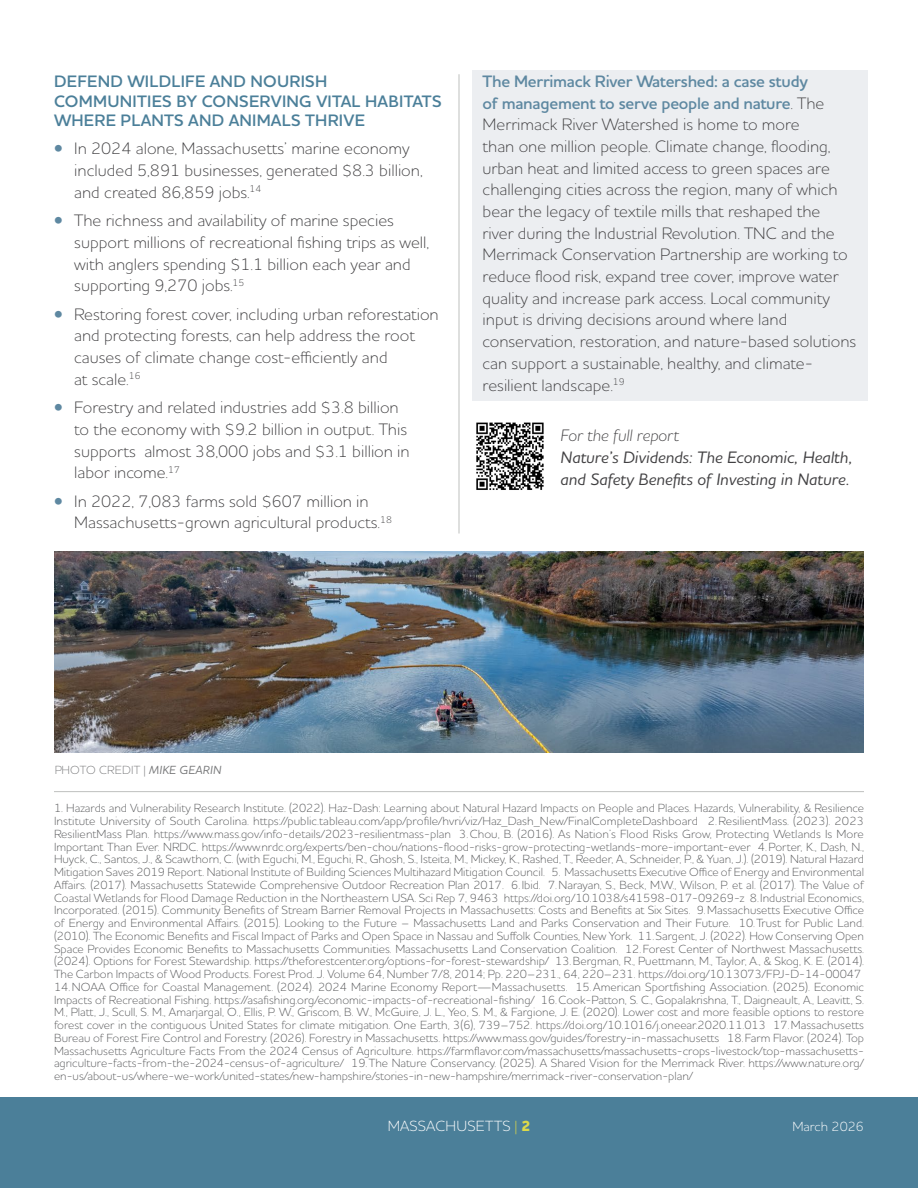
<style>
.page{position:relative;width:918px;height:1188px;background:#fff}
.page>*{position:absolute;margin:0;border:0;box-sizing:border-box;transform-origin:0 0}
.Body_-_Case_study{font:300 16.8px/21.8px "Houschka Pro";color:#414042}
.Report_reference_text{font:italic 500 16.8px/21.6px "Houschka Pro";color:#414042}
.t1{font:600 16.8px/19.5px "Houschka Pro";letter-spacing:.015em;color:#4b7f99}
.t2{font:300 15px "Houschka Pro";letter-spacing:.015em;color:#fff}
.t3{font:300 13.5px "Houschka Pro";color:#fff}
.Endnotes{font:300 12px/12.8px "Houschka Pro";color:#58595b}
.s1{font-weight:500;color:#5e88a1}
.s2{font-weight:600;color:#5e88a1}
.s3{font-weight:300}
.s4{font-weight:500;font-style:italic}
.s5{color:#dcd949}
.s6{font-weight:800;color:#dcd949}
</style>
<div class="page">
<div style="left:0;top:1097px;width:918px;height:91px;background:#4b7f99"></div>
<img style="left:54px;top:552px;width:810px;height:201px">
<hr style="left:54px;top:791px;width:810px;height:1px;background:#bfc0bf">
<div style="left:472px;top:70px;width:396px;height:331px;background:#eceef1"></div>
<img style="left:476px;top:422px;width:68px;height:68px">
<hr style="left:459px;top:74px;width:1px;height:460px;background:#bfc0bf">
<h2 class="t1" style="left:54px;top:72px;width:389px">DEFEND WILDLIFE AND NOURISH<br>COMMUNITIES BY CONSERVING VITAL HABITATS<br>WHERE PLANTS AND ANIMALS THRIVE</h2>
<p class="Body_-_Case_study" style="left:74px;top:138px;width:350px;text-indent:-20px"><span class="s1">•</span> In 2024 alone, Massachusetts’ marine economy included 5,891 businesses, generated $8.3 billion, and created 86,859 jobs.<sup>14</sup></p>
<p class="Body_-_Case_study" style="left:74px;top:209px;width:356px;text-indent:-20px"><span class="s1">•</span> The richness and availability of marine species support millions of recreational fishing trips as well, with anglers spending $1.1 billion each year and supporting 9,270 jobs.<sup>15</sup></p>
<p class="Body_-_Case_study" style="left:74px;top:303px;width:366px;text-indent:-20px"><span class="s1">•</span> Restoring forest cover, including urban reforestation and protecting forests, can help address the root causes of climate change cost-efficiently and<br>at scale.<sup>16</sup></p>
<p class="Body_-_Case_study" style="left:74px;top:396px;width:337px;text-indent:-20px"><span class="s1">•</span> Forestry and related industries add $3.8 billion to the economy with $9.2 billion in output. This supports almost 38,000 jobs and $3.1 billion in labor income.<sup>17</sup></p>
<p class="Body_-_Case_study" style="left:74px;top:490px;width:319px;text-indent:-20px"><span class="s1">•</span> In 2022, 7,083 farms sold $607 million in<br>Massachusetts-grown agricultural products.<sup>18</sup></p>
<p class="Body_-_Case_study" style="left:483px;top:70px;width:375px"><span class="s2">The Merrimack River Watershed: a case study<br>of management to serve people and nature</span>. The Merrimack River Watershed is home to more<br>than one million people. Climate change, flooding, urban heat and limited access to green spaces are challenging cities across the region, many of which bear the legacy of textile mills that reshaped the<br>river during the Industrial Revolution. TNC and the Merrimack Conservation Partnership are working to reduce flood risk, expand tree cover, improve water quality and increase park access. Local community input is driving decisions around where land conservation, restoration, and nature- based solutions can support a sustainable, healthy, and climate&shy;resilient landscape.<sup>19</sup></p>
<p class="Report_reference_text" style="left:561px;top:424px;width:293px"><span class="s3">For the full report<br></span>Nature’s Dividends: The Economic, Health, and Safety Benefits of Investing in Nature.</p>
<p class="Endnotes" style="left:54px;top:763px;width:169px">PHOTO CREDIT | <span class="s4">MIKE GEARIN</span></p>
<p class="Endnotes" style="left:54px;top:802px;width:812px">1. Hazards and Vulnerability Research Institute. (2022). Haz- Dash: Learning about Natural Hazard Impacts on People and Places. Hazards, Vulnerability, &amp; Resilience Institute University of South Carolina. https://public.tableau.com/app/profile/hvri/viz/Haz_Dash_New/FinalCompleteDashboard 2.ResilientMass. (2023). 2023<br>ResilientMass Plan. https://www.mass.gov/info-details/2023- resilientmass- plan 3.Chou, B. (2016). As Nation’s Flood Risks Grow, Protecting Wetlands Is More Important Than Ever. NRDC. https://www.nrdc.org/experts/ben- chou/nations-flood- risks- grow- protecting-wetlands- more- important- ever 4.Porter, K., Dash, N., Huyck, C., Santos, J., &amp; Scawthorn, C. (with Eguchi, M., Eguchi, R., Ghosh, S., Isteita, M., Mickey, K., Rashed, T., Reeder, A., Schneider, P., &amp; Yuan, J.). (2019). Natural Hazard Mitigation Saves 2019 Report. National Institute of Building Sciences Multihazard Mitigation Council. 5. Massachusetts Executive Office of Energy and Environmental Affairs. (2017). Massachusetts Statewide Comprehensive Outdoor Recreation Plan 2017. 6. Ibid. 7.Narayan, S., Beck, M.W., Wilson, P. et al. (2017). The Value of Coastal Wetlands for Flood Damage Reduction in the Northeastern USA. Sci Rep 7, 9463 https://doi.org/10.1038/s41598-017-09269-z 8. Industrial Economics, Incorporated. (2015). Community Benefits of Stream Barrier Removal Projects in Massachusetts: Costs and Benefits at Six Sites. 9.Massachusetts Executive Office of Energy and Environmental Affairs. (2015). Looking to the Future – Massachusetts Land and Parks Conservation and Their Future. 10.Trust for Public Land. (2010). The Economic Benefits and Fiscal Impact of Parks and Open Space in Nassau and Suffolk Counties, New York. 11.Sargent, J. (2022). How Conserving Open Space Provides Economic Benefits to Massachusetts Communities. Massachusetts Land Conservation Coalition. 12.Forest Center of Northwest Massachusetts. (2024). Options for Forest Stewardship. https://theforestcenter.org/options-for-forest- stewardship/ 13.Bergman, R., Puettmann, M., Taylor, A., &amp; Skog, K. E. (2014).<br>The Carbon Impacts of Wood Products. Forest Prod. J. Volume 64, Number 7/8, 2014; Pp. 220–231., 64, 220–231. https://doi.org/10.13073/FPJ- D- 14-00047<br>14.NOAA Office for Coastal Management. (2024). 2024 Marine Economy Report—Massachusetts. 15.American Sportfishing Association. (2025). Economic Impacts of Recreational Fishing. https://asafishing.org/economic- impacts-of- recreational-fishing/ 16.Cook- Patton, S. C., Gopalakrishna, T., Daigneault, A., Leavitt, S.<br>M., Platt, J., Scull, S. M., Amarjargal, O., Ellis, P. W., Griscom, B. W., McGuire, J. L., Yeo, S. M., &amp; Fargione, J. E. (2020). Lower cost and more feasible options to restore forest cover in the contiguous United States for climate mitigation. One Earth, 3(6), 739–752. https://doi.org/10.1016/j.oneear.2020.11.013 17.Massachusetts Bureau of Forest Fire Control and Forestry. (2026). Forestry in Massachusetts. https://www.mass.gov/guides/forestry- in- massachusetts 18.Farm Flavor. (2024). Top Massachusetts Agriculture Facts From the 2024 Census of Agriculture. https://farmflavor.com/massachusetts/massachusetts- crops- livestock/top- massachusetts&shy;agriculture-facts-from-the- 2024-census-of-agriculture/ 19.The Nature Conservancy. (2025). A Shared Vision for the Merrimack River. https://www.nature.org/ en- us/about- us/where-we-work/united-states/new- hampshire/stories- in- new- hampshire/merrimack- river-conservation- plan/</p>
<p class="t2" style="left:388px;top:1116px;width:144px">MASSACHUSETTS <span class="s5">|</span> <span class="s6">2</span></p>
<p class="t3" style="left:792px;top:1118px;width:73px">March 2026</p>
</div>
